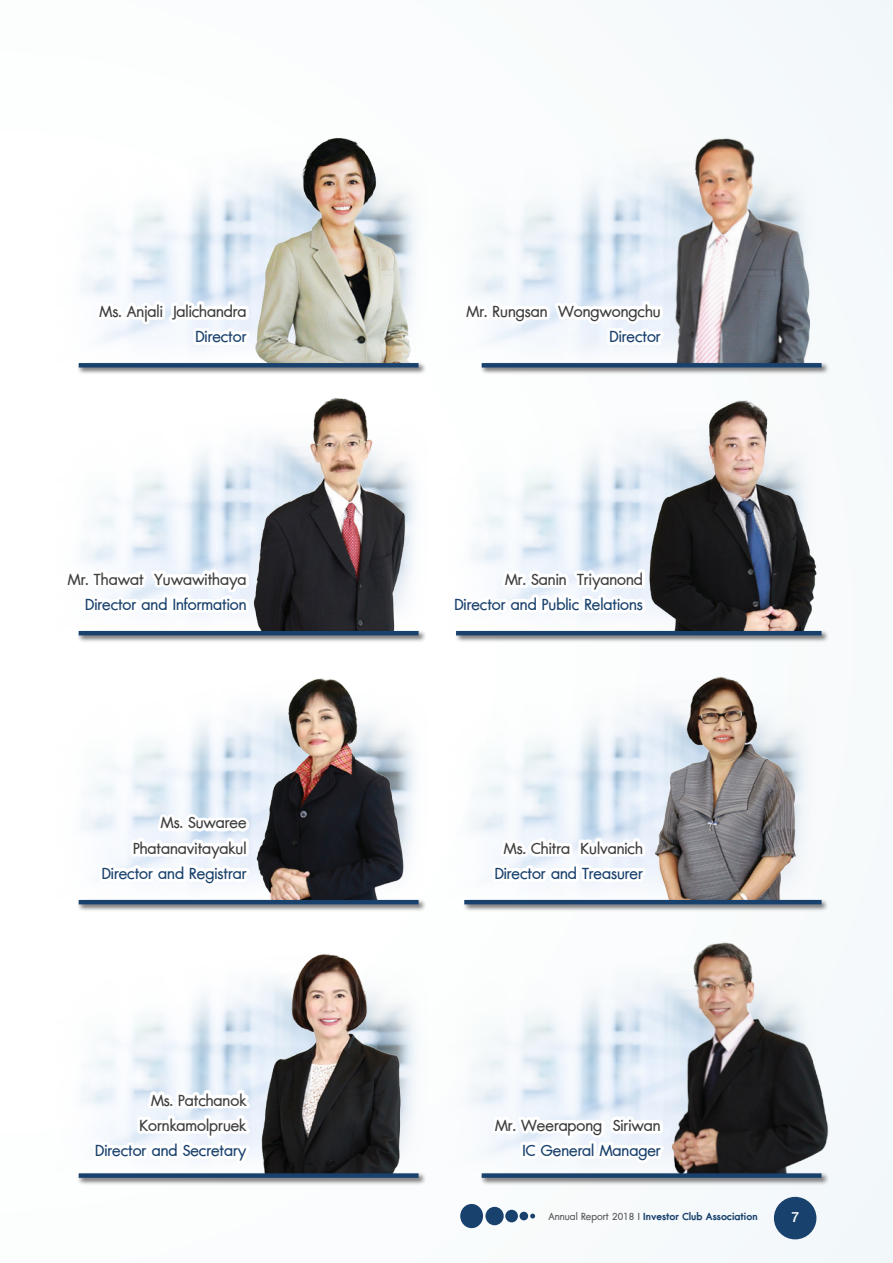
<style>
.page{position:relative;width:893px;height:1263px;background:#fbfcfd}
.page>*{position:absolute;margin:0;border:0;box-sizing:border-box;transform-origin:0 0}
.t1{font:21px/25.2px "DB Adman X";color:#3e3e3f;text-align:right}
.t2{font:21px "DB Adman X";color:#19416d}
.t3{font:700 21px "TF Srivichai";color:#fff}
.t4{font:700 13.5px "DB Adman X";color:#19416d}
.s1{font-weight:400;color:#57585a}
</style>
<div class="page">
<div style="left:774px;top:1197px;width:42px;height:42px;background:#19416d;border-radius:50%"></div>
<svg style="left:485px;top:1207px;width:19px;height:18px"></svg>
<div style="left:460px;top:1204px;width:23px;height:24px;background:#19416d;border-radius:50%"></div>
<img style="left:100px;top:192px;width:136px;height:77px">
<img style="left:488px;top:172px;width:322px;height:168px">
<img style="left:236px;top:138px;width:177px;height:223px">
<svg style="left:92px;top:269px;width:163px;height:84px"></svg>
<svg style="left:478px;top:269px;width:173px;height:76px"></svg>
<img style="left:651px;top:138px;width:158px;height:223px">
<div style="left:77px;top:361px;width:349px;height:14px;background:#231f20;opacity:.75"></div>
<div style="left:79px;top:363px;width:340px;height:5px;background:#19416d"></div>
<div style="left:480px;top:361px;width:349px;height:14px;background:#231f20;opacity:.75"></div>
<div style="left:482px;top:363px;width:340px;height:5px;background:#19416d"></div>
<img style="left:77px;top:368px;width:349px;height:169px">
<img style="left:480px;top:368px;width:349px;height:169px">
<img style="left:232px;top:388px;width:186px;height:241px">
<svg style="left:92px;top:537px;width:160px;height:84px"></svg>
<svg style="left:482px;top:537px;width:164px;height:66px"></svg>
<img style="left:646px;top:378px;width:177px;height:251px">
<div style="left:77px;top:629px;width:349px;height:14px;background:#231f20;opacity:.75"></div>
<hr style="left:79px;top:631px;width:340px;height:4px;background:#19416d">
<div style="left:454px;top:629px;width:375px;height:14px;background:#231f20;opacity:.75"></div>
<hr style="left:456px;top:631px;width:366px;height:4px;background:#19416d">
<img style="left:77px;top:637px;width:349px;height:421px">
<img style="left:454px;top:637px;width:375px;height:468px">
<img style="left:239px;top:654px;width:180px;height:244px">
<svg style="left:97px;top:781px;width:158px;height:165px"></svg>
<svg style="left:489px;top:806px;width:149px;height:84px"></svg>
<img style="left:638px;top:647px;width:176px;height:251px">
<div style="left:77px;top:898px;width:349px;height:14px;background:#231f20;opacity:.75"></div>
<hr style="left:79px;top:900px;width:340px;height:4px;background:#19416d">
<div style="left:463px;top:898px;width:366px;height:14px;background:#231f20;opacity:.75"></div>
<hr style="left:464px;top:900px;width:358px;height:4px;background:#19416d">
<img style="left:236px;top:927px;width:190px;height:245px">
<svg style="left:92px;top:1058px;width:168px;height:111px"></svg>
<svg style="left:488px;top:1083px;width:173px;height:140px"></svg>
<img style="left:661px;top:928px;width:168px;height:244px">
<div style="left:77px;top:1172px;width:349px;height:14px;background:#231f20;opacity:.75"></div>
<div style="left:79px;top:1173px;width:340px;height:5px;background:#19416d"></div>
<div style="left:480px;top:1172px;width:349px;height:14px;background:#231f20;opacity:.75"></div>
<div style="left:482px;top:1173px;width:340px;height:5px;background:#19416d"></div>
<p class="t1" style="left:100px;top:299px;width:148px">Ms. Anjali Jalichandra</p>
<p class="t2" style="left:195px;top:324px;width:53px">Director</p>
<p class="t1" style="left:68px;top:567px;width:180px">Mr. Thawat Yuwawithaya</p>
<p class="t2" style="left:85px;top:592px;width:163px">Director and Information</p>
<p class="t1" style="left:133px;top:811px;width:115px">Ms. Suwaree<br>Phatanavitayakul</p>
<p class="t2" style="left:102px;top:861px;width:146px">Director and Registrar</p>
<p class="t1" style="left:139px;top:1088px;width:109px;text-align:center">Ms. Patchanok<br>Kornkamolpruek</p>
<p class="t2" style="left:95px;top:1138px;width:153px">Director and Secretary</p>
<p class="t1" style="left:466px;top:299px;width:196px">Mr. Rungsan Wongwongchu</p>
<p class="t2" style="left:610px;top:324px;width:53px">Director</p>
<p class="t1" style="left:505px;top:567px;width:139px">Mr. Sanin Triyanond</p>
<p class="t2" style="left:454px;top:592px;width:190px">Director and Public Relations</p>
<p class="t1" style="left:504px;top:836px;width:141px">Ms. Chitra Kulvanich</p>
<p class="t2" style="left:495px;top:861px;width:150px">Director and Treasurer</p>
<p class="t1" style="left:495px;top:1113px;width:167px">Mr. Weerapong Siriwan</p>
<p class="t2" style="left:522px;top:1138px;width:140px">IC General Manager</p>
<p class="t4" style="left:549px;top:1208px;width:211px"><span class="s1">Annual Report 2018 I</span> Investor Club Association</p>
<p class="t3" style="left:791px;top:1204px;width:9px">7</p>
</div>
